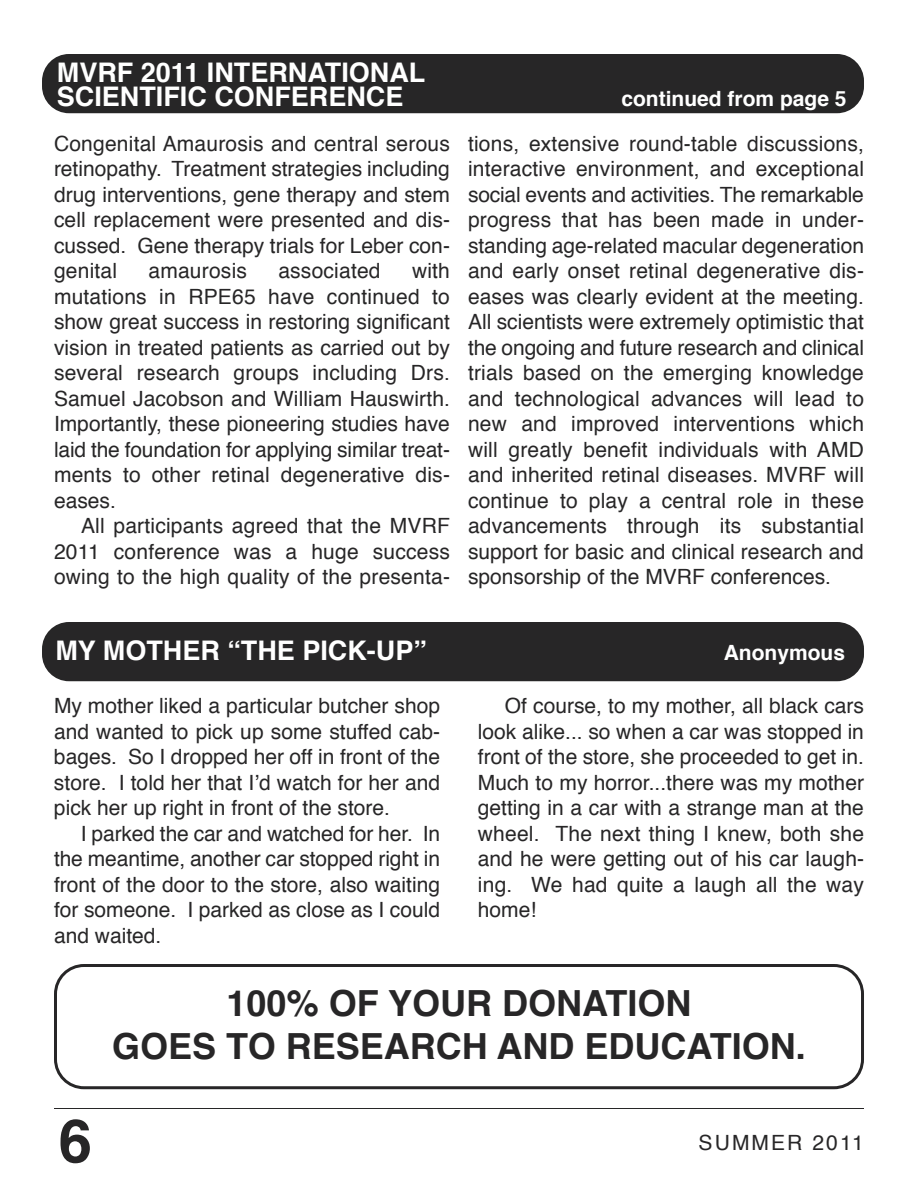
<style>
.page{position:relative;width:918px;height:1188px;background:#fff}
.page>*{position:absolute;margin:0;border:0;box-sizing:border-box;transform-origin:0 0}
.t1{font:700 60px "Helvetica";color:#272627}
.t2{font:700 36px/43.2px "Helvetica";color:#272627;text-align:center}
.t3{font:700 27px/24px "Helvetica";color:#fff}
.t4{font:21px/25.5px "Helvetica";letter-spacing:.005em;color:#272627;text-align:justify}
.t5{font:700 21px "Helvetica";color:#fff}
.t6{font:21px "Helvetica";letter-spacing:.1em;color:#272627}
</style>
<div class="page">
<hr style="left:54px;top:1108px;width:810px;height:1px;background:#272627">
<div style="left:42px;top:54px;width:822px;height:59px;background:#272627;border-radius:27px"></div>
<div style="left:42px;top:622px;width:822px;height:59px;background:#272627;border-radius:27px"></div>
<svg style="left:54px;top:964px;width:810px;height:125px"></svg>
<p class="t3" style="left:57px;top:63px;width:370px">MVRF 2011 INTERNATIONAL<br>SCIENTIFIC CONFERENCE</p>
<p class="t4" style="left:54px;top:132px;width:398px">congenital amaurosis and central serous retinopathy. treatment strategies including drug interventions, gene therapy and stem cell replacement were presented and dis&shy;cussed. gene therapy trials for leber con&shy;genital</p>
<p class="t4" style="left:54px;top:260px;width:398px;text-indent:358px">with mutations in rpe65 have continued to show great success in restoring significant vision in treated patients as carried out by several research groups including drs. samuel Jacobson and William hauswirth. importantly, these pioneering studies have laid the foundation for applying similar treat&shy;ments to other retinal degenerative dis&shy;eases.</p>
<p class="t4" style="left:54px;top:515px;width:398px;text-indent:27px">all participants agreed that the mvrf 2011 conference was a huge success owing to the high quality of the presenta-</p>
<p class="t4" style="left:148px;top:260px;width:100px">amaurosis</p>
<p class="t4" style="left:278px;top:260px;width:104px">associated</p>
<p class="t5" style="left:621px;top:90px;width:227px">CONTINUED FROM PAGE 5</p>
<p class="t4" style="left:468px;top:132px;width:398px">tions, extensive round-table discussions, interactive environment, and exceptional social events and activities. the remarkable progress that has been made in under&shy;standing age-related macular degeneration and early onset retinal degenerative dis&shy;eases was clearly evident at the meeting. all scientists were extremely optimistic that the ongoing and future research and clinical trials based on the emerging knowledge and technological advances will lead to new and improved interventions which will greatly benefit individuals with amd and inherited retinal diseases. mvrf will continue to play a central role in these advancements through its substantial support for basic and clinical research and sponsorship of the mvrf conferences.</p>
<p class="t3" style="left:55px;top:641px;width:373px">MY MOTHER “THE PICK-UP”</p>
<p class="t5" style="left:724px;top:644px;width:123px">ANONYMOUS</p>
<p class="t4" style="left:54px;top:695px;width:388px">my mother liked a particular butcher shop and wanted to pick up some stuffed cab&shy;bages. so i dropped her off in front of the store. i told her that i’d watch for her and pick her up right in front of the store.</p>
<p class="t4" style="left:54px;top:823px;width:388px;text-indent:27px">i parked the car and watched for her. in the meantime, another car stopped right in front of the door to the store, also waiting for someone. i parked as close as i could and waited.</p>
<p class="t4" style="left:478px;top:695px;width:388px;text-indent:27px">of course, to my mother, all black cars look alike... so when a car was stopped in front of the store, she proceeded to get in. much to my horror...there was my mother getting in a car with a strange man at the wheel. the next thing i knew, both she and he were getting out of his car laugh&shy;ing. We had quite a laugh all the way home!</p>
<h2 class="t2" style="left:112px;top:984px;width:695px">100% OF YOUR DONATION<br>GOES TO RESEARCH AND EDUCATION.</h2>
<h1 class="t1" style="left:59px;top:1116px;width:35px">6</h1>
<p class="t6" style="left:699px;top:1134px;width:167px">summer 2011</p>
</div>
